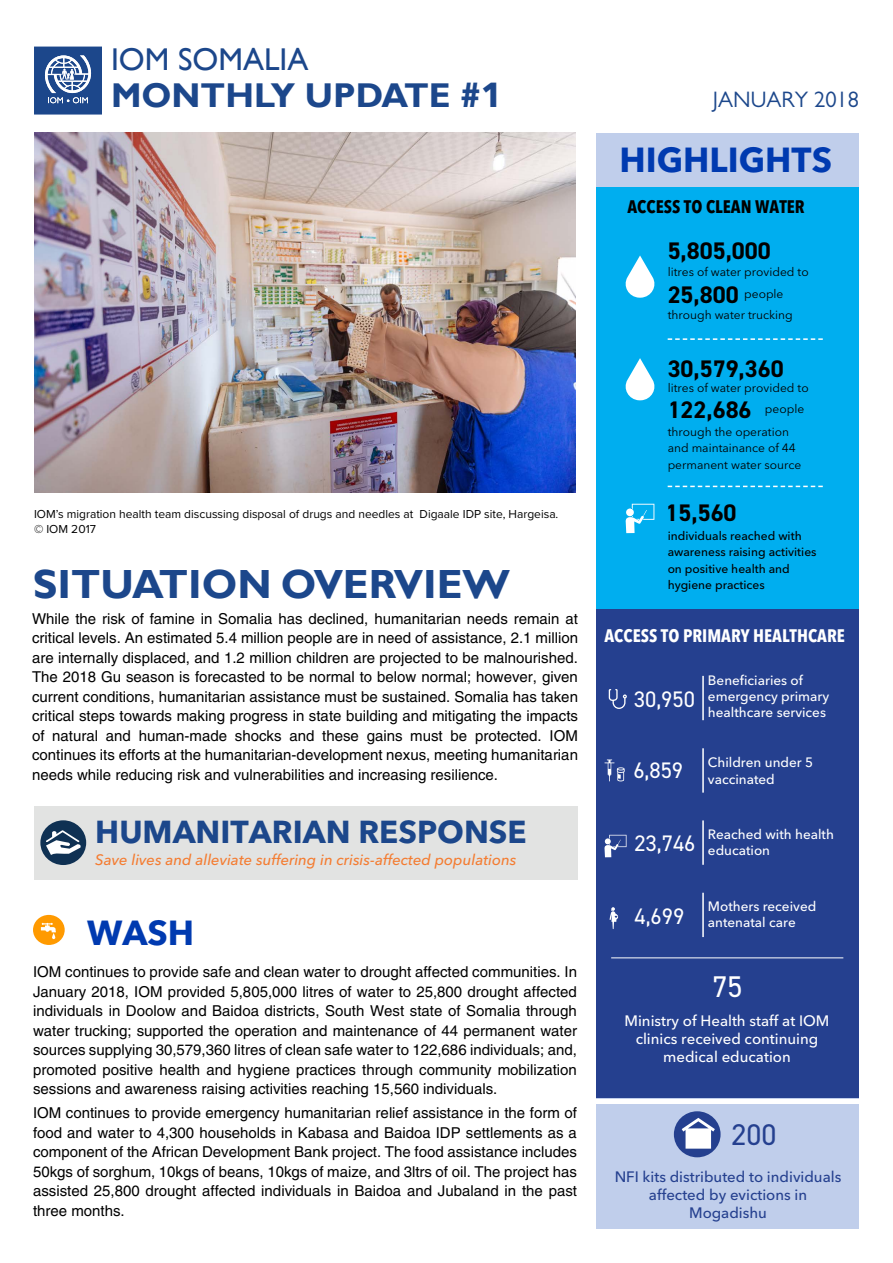
<style>
.page{position:relative;width:893px;height:1263px;background:#fff}
.page>*{position:absolute;margin:0;border:0;box-sizing:border-box;transform-origin:0 0}
.t1{font:700 40.65px "Gill Sans";color:#1c478b}
.t2{font:700 34.5px "Avenir Next LT Pro";color:#003ab0}
.t3{font:700 34.35px "Gill Sans";color:#1c478b}
.t4{font:700 31.5px "Avenir Next LT Pro";color:#1c478b}
.t5{font:31.5px "Gill Sans";color:#1c478b}
.t6{font:30px "DIN2014";color:#25408f}
.t7{font:30px "DIN2014";color:#fff}
.t8{font:700 24px "DIN2014";color:#000}
.t9{font:22.5px "DIN2014";color:#fff}
.t10{font:22.5px "Gill Sans MT Pro";color:#1c478b}
.t11{font:700 condensed 18px "Avenir Next LT Pro";color:#fff}
.t12{font:700 condensed 18px "Avenir Next LT Pro";color:#000}
.t13{font:15px/19.5px "Helvetica";color:#000;text-align:justify}
.t14{font:500 15px/18px "Avenir Next LT Pro";color:#fff;text-align:center}
.t15{font:500 15px/18px "Avenir Next LT Pro";color:#25408f;text-align:center}
.t16{font:italic 500 15px "Avenir Next LT Pro";color:#f47c31}
.t17{font:500 13.5px/16.5px "Avenir Next LT Pro";color:#fff}
.t18{font:12px/16.5px "Avenir Next LT Pro";color:#000}
.t19{font:12px/14.4px "Proxima Nova";color:#000}
.t20{font:500 12px/16.5px "Avenir Next LT Pro";color:#000}
.s1{font-family:"Avenir Next LT Pro"}
</style>
<div class="page">
<div style="left:596px;top:133px;width:263px;height:965px;background:#c0ceeb"></div>
<div style="left:596px;top:1104px;width:263px;height:125px;background:#c0ceeb"></div>
<div style="left:596px;top:187px;width:263px;height:471px;background:#00aeef"></div>
<div style="left:596px;top:609px;width:263px;height:489px;background:#25408f"></div>
<svg style="left:34px;top:47px;width:68px;height:68px;background:#476aa1"></svg>
<svg style="left:625px;top:255px;width:30px;height:43px"></svg>
<svg style="left:625px;top:358px;width:30px;height:42px"></svg>
<img style="left:34px;top:133px;width:541px;height:359px">
<div style="left:33px;top:915px;width:32px;height:30px;background:#ff9a00;border-radius:50%"></div>
<svg style="left:41px;top:923px;width:15px;height:17px"></svg>
<div style="left:34px;top:806px;width:544px;height:73px;background:#e2e3e2"></div>
<div style="left:40px;top:820px;width:46px;height:45px;background:#0f3153;border-radius:50%"></div>
<svg style="left:46px;top:830px;width:35px;height:25px"></svg>
<svg style="left:609px;top:689px;width:18px;height:20px"></svg>
<hr style="left:702px;top:676px;width:2px;height:44px;background:#fff">
<svg style="left:604px;top:759px;width:21px;height:22px"></svg>
<hr style="left:702px;top:748px;width:2px;height:45px;background:#fff">
<svg style="left:604px;top:835px;width:22px;height:22px"></svg>
<hr style="left:702px;top:820px;width:2px;height:45px;background:#fff">
<svg style="left:609px;top:907px;width:9px;height:22px"></svg>
<hr style="left:702px;top:893px;width:2px;height:44px;background:#fff">
<svg style="left:625px;top:504px;width:29px;height:29px"></svg>
<div style="left:674px;top:1111px;width:47px;height:46px;background:#25408f;border-radius:50%"></div>
<svg style="left:682px;top:1118px;width:33px;height:30px"></svg>
<svg style="left:668px;top:338px;width:155px;height:2px"></svg>
<svg style="left:668px;top:486px;width:155px;height:1px"></svg>
<hr style="left:611px;top:957px;width:232px;height:1px;background:#fff">
<h3 class="t5" style="left:111px;top:41px;width:199px">IOM SOMALIA</h3>
<h3 class="t3" style="left:111px;top:75px;width:394px">MONTHLY UPDATE <span class="s1">#1</span></h3>
<p class="t19" style="left:34px;top:506px;width:526px">IOM’s migration health team discussing disposal of drugs and needles at Digaale IDP site, Hargeisa. © IOM 2017</p>
<h1 class="t1" style="left:33px;top:560px;width:479px">SITUATION OVERVIEW</h1>
<p class="t13" style="left:32px;top:609px;width:547px">While the risk of famine in Somalia has declined, humanitarian needs remain at critical levels. An estimated 5.4 million people are in need of assistance, 2.1 million are internally displaced, and 1.2 million children are projected to be malnourished.<br>The 2018 Gu season is forecasted to be normal to below normal; however, given current conditions, humanitarian assistance must be sustained. Somalia has taken critical steps towards making progress in state building and mitigating the impacts of natural and human-made shocks and these gains must be protected. IOM continues its efforts at the humanitarian-development nexus, meeting humanitarian needs while reducing risk and vulnerabilities and increasing resilience.</p>
<h3 class="t4" style="left:95px;top:812px;width:433px">HUMANITARIAN RESPONSE</h3>
<p class="t16" style="left:95px;top:851px;width:423px">Save lives and alleviate suffering in crisis-affected populations</p>
<h2 class="t2" style="left:87px;top:912px;width:109px">WASH</h2>
<p class="t13" style="left:33px;top:962px;width:545px">IOM continues to provide safe and clean water to drought affected communities. In January 2018, IOM provided 5,805,000 litres of water to 25,800 drought affected individuals in Doolow and Baidoa districts, South West state of Somalia through water trucking; supported the operation and maintenance of 44 permanent water sources supplying 30,579,360 litres of clean safe water to 122,686 individuals; and, promoted positive health and hygiene practices through community mobilization sessions and awareness raising activities reaching 15,560 individuals.</p>
<p class="t13" style="left:33px;top:1103px;width:545px">IOM continues to provide emergency humanitarian relief assistance in the form of food and water to 4,300 households in Kabasa and Baidoa IDP settlements as a component of the African Development Bank project. The food assistance includes 50kgs of sorghum, 10kgs of beans, 10kgs of maize, and 3ltrs of oil. The project has assisted 25,800 drought affected individuals in Baidoa and Jubaland in the past three months.</p>
<h3 class="t10" style="left:713px;top:86px;width:148px">JANUARY 2018</h3>
<h2 class="t2" style="left:619px;top:139px;width:214px">HIGHLIGHTS</h2>
<p class="t12" style="left:627px;top:196px;width:179px">ACCESS TO CLEAN WATER</p>
<h3 class="t8" style="left:668px;top:235px;width:105px">5,805,000</h3>
<p class="t18" style="left:668px;top:264px;width:142px">litres of water provided to</p>
<p class="t18" style="left:668px;top:306px;width:127px">through water trucking</p>
<h3 class="t8" style="left:668px;top:278px;width:72px">25,800</h3>
<p class="t18" style="left:744px;top:285px;width:41px">people</p>
<h3 class="t8" style="left:668px;top:353px;width:117px">30,579,360</h3>
<p class="t18" style="left:765px;top:378px;width:45px;line-height:21.1px;text-indent:-97px">litres of water provided to people</p>
<h3 class="t8" style="left:668px;top:394px;width:85px">122,686</h3>
<p class="t18" style="left:668px;top:423px;width:135px">through the operation and maintainance of 44 permanent water source</p>
<h3 class="t8" style="left:666px;top:497px;width:72px">15,560</h3>
<p class="t20" style="left:668px;top:527px;width:150px">individuals reached with awareness raising activities on positive health and hygiene practices</p>
<p class="t11" style="left:604px;top:625px;width:242px">ACCESS TO PRIMARY HEALTHCARE</p>
<p class="t17" style="left:708px;top:672px;width:123px">Beneficiaries of emergency primary healthcare services</p>
<h3 class="t9" style="left:634px;top:685px;width:63px">30,950</h3>
<h3 class="t9" style="left:633px;top:756px;width:51px">6,859</h3>
<p class="t17" style="left:708px;top:754px;width:107px">Children under 5 vaccinated</p>
<p class="t17" style="left:634px;top:825px;width:201px;text-indent:74px">Reached with health<br><sup>23,746</sup> education</p>
<p class="t17" style="left:634px;top:898px;width:183px;text-indent:73px">Mothers received<br><sup>4,699</sup> antenatal care</p>
<h3 class="t7" style="left:712px;top:967px;width:31px">75</h3>
<p class="t14" style="left:624px;top:1011px;width:206px">Ministry of Health staff at IOM clinics received continuing medical education</p>
<h3 class="t6" style="left:731px;top:1116px;width:46px">200</h3>
<p class="t15" style="left:615px;top:1167px;width:228px">NFI kits distributed to individuals affected by evictions in<br>Mogadishu</p>
</div>
